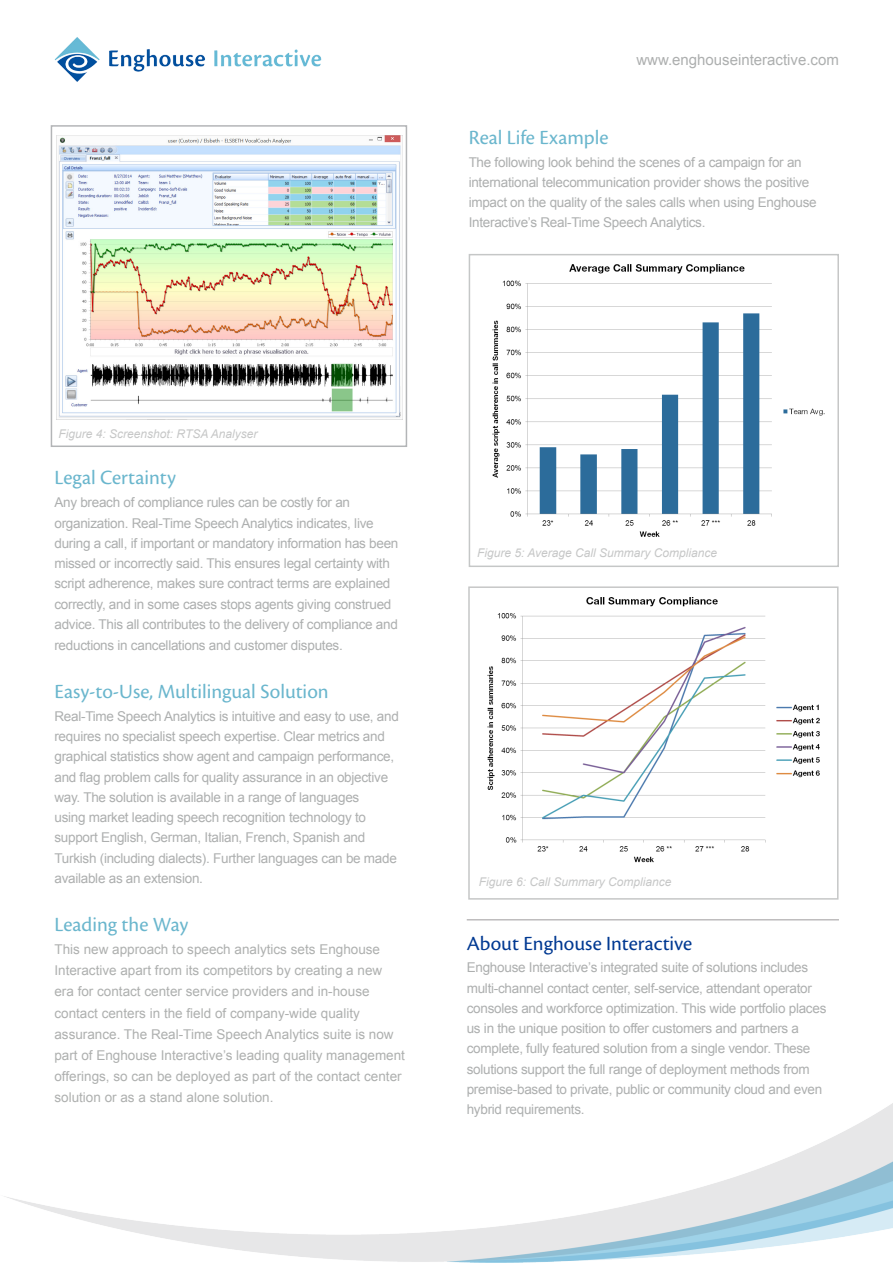
<style>
.page{position:relative;width:893px;height:1263px;background:#fff}
.page>*{position:absolute;margin:0;border:0;box-sizing:border-box;transform-origin:0 0}
.Body__Header_LIGHT_B{font:21px "Cronos Pro";color:#6ab6cd}
.t1{font:21px "Cronos Pro";color:#003992}
.t2{font:15px "Arial";color:#adafaf}
.Body_Copy{font:13.5px/20.2px "Arial";letter-spacing:-.02em;color:#adafaf}
.Body_Copy-2{font:13.5px/21px "Arial";color:#aeb0af}
.t3{font:italic 12px "Arial";color:#c6c7c7}
</style>
<div class="page">
<hr style="left:467px;top:919px;width:372px;height:1px;background:#231f20">
<img style="left:4px;top:1103px;width:889px;height:160px">
<img style="left:55px;top:37px;width:266px;height:45px">
<img style="left:492px;top:264px;width:333px;height:273px">
<img style="left:487px;top:597px;width:333px;height:266px">
<div style="left:469px;top:254px;width:370px;height:313px;border:2px solid #adafaf"></div>
<div style="left:468px;top:586px;width:370px;height:314px;border:2px solid #adafaf"></div>
<img style="left:56px;top:136px;width:347px;height:283px">
<div style="left:51px;top:125px;width:356px;height:322px;border:2px solid #939598"></div>
<p class="t2" style="left:636px;top:49px;width:204px">www.enghouseinteractive.com</p>
<p class="Body__Header_LIGHT_B" style="left:469px;top:125px;width:142px">Real Life Example</p>
<p class="Body_Copy" style="left:469px;top:152px;width:350px">The following look behind the scenes of a campaign for an international telecommunication provider shows the positive impact on the quality of the sales calls when using Enghouse Interactive’s Real-Time Speech Analytics.</p>
<p class="t3" style="left:59px;top:426px;width:200px">Figure 4: Screenshot: RTSA Analyser</p>
<p class="Body__Header_LIGHT_B" style="left:54px;top:466px;width:123px">Legal Certainty</p>
<p class="Body_Copy" style="left:54px;top:492px;width:345px">Any breach of compliance rules can be costly for an organization. Real-Time Speech Analytics indicates, live during a call, if important or mandatory information has been missed or incorrectly said. This ensures legal certainty with script adherence, makes sure contract terms are explained correctly, and in some cases stops agents giving construed advice. This all contributes to the delivery of compliance and reductions in cancellations and customer disputes.</p>
<p class="Body__Header_LIGHT_B" style="left:54px;top:679px;width:276px">Easy-to-Use, Multilingual Solution</p>
<p class="Body_Copy" style="left:54px;top:706px;width:346px">Real-Time Speech Analytics is intuitive and easy to use, and requires no specialist speech expertise. Clear metrics and graphical statistics show agent and campaign performance, and flag problem calls for quality assurance in an objective way. The solution is available in a range of languages<br>using market leading speech recognition technology to support English, German, Italian, French, Spanish and Turkish (including dialects). Further languages can be made available as an extension.</p>
<p class="Body__Header_LIGHT_B" style="left:54px;top:912px;width:135px">Leading the Way</p>
<p class="Body_Copy-2" style="left:54px;top:939px;width:352px">This new approach to speech analytics sets Enghouse Interactive apart from its competitors by creating a new era for contact center service providers and in-house contact centers in the field of company-wide quality assurance. The Real-Time Speech Analytics suite is now part of Enghouse Interactive’s leading quality management offerings, so can be deployed as part of the contact center solution or as a stand alone solution.</p>
<p class="t3" style="left:477px;top:545px;width:242px">Figure 5: Average Call Summary Compliance</p>
<p class="t3" style="left:479px;top:874px;width:194px">Figure 6: Call Summary Compliance</p>
<h1 class="t1" style="left:467px;top:931px;width:227px">About Enghouse Interactive</h1>
<p class="Body_Copy" style="left:467px;top:957px;width:361px">Enghouse Interactive’s integrated suite of solutions includes multi-channel contact center, self-service, attendant operator consoles and workforce optimization. This wide portfolio places us in the unique position to offer customers and partners a complete, fully featured solution from a single vendor. These solutions support the full range of deployment methods from premise-based to private, public or community cloud and even hybrid requirements.</p>
</div>
